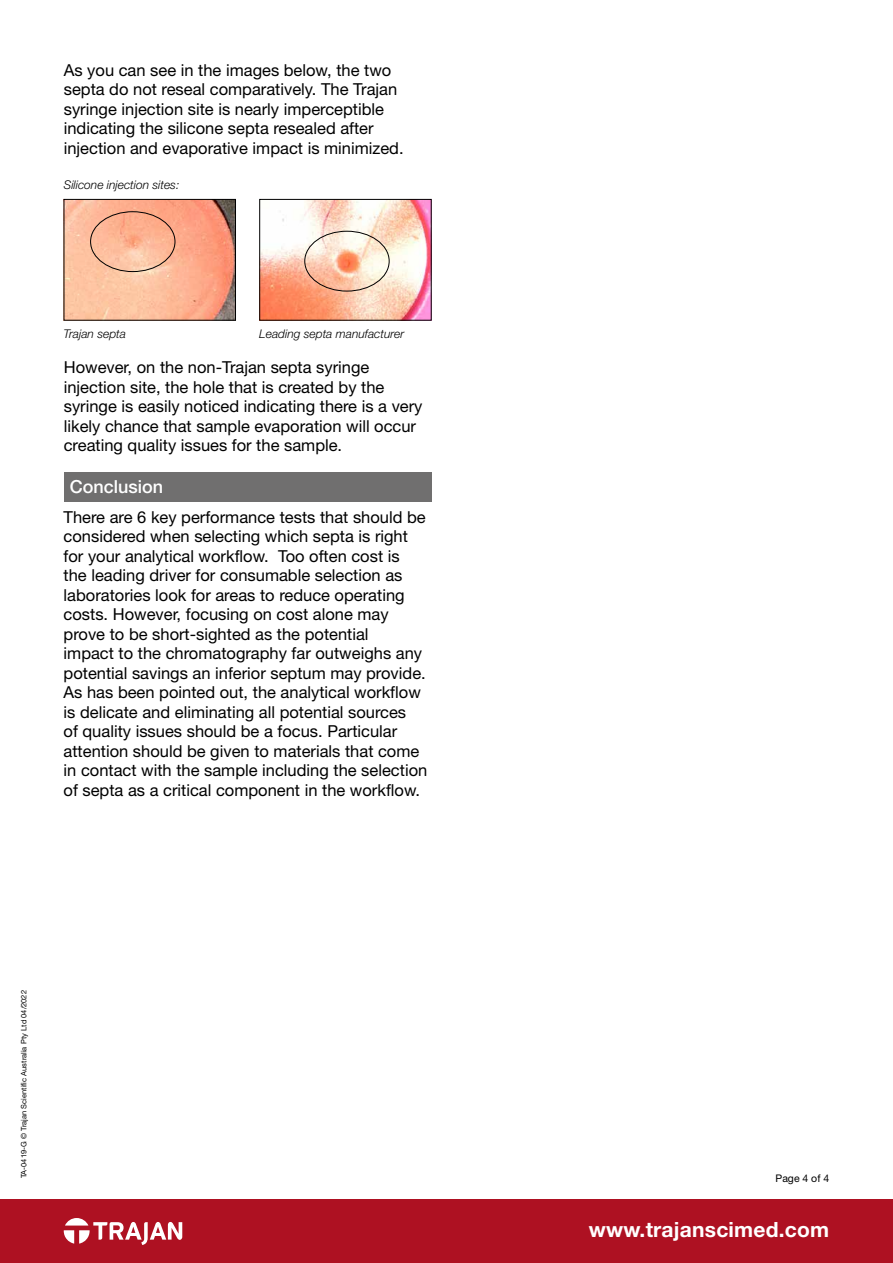
<style>
.page{position:relative;width:893px;height:1263px;background:#fff}
.page>*{position:absolute;margin:0;border:0;box-sizing:border-box;transform-origin:0 0}
.t1{font:700 21px "Helvetica Neue LT Std";letter-spacing:.01em;color:#fff}
.Grey_Bar_Heading{font:500 18px "Helvetica Neue LT Std";color:#fff}
.Text{font:16.5px/19.5px "Helvetica Neue LT Std";color:#000}
.Figure_Text_-_Black{font:italic 300 12px "Helvetica Neue LT Std";color:#000}
.Text-2{font:italic 300 12px "Helvetica Neue LT Std";color:#000}
.t2{font:10.5px "Helvetica Neue LT Std";color:#000}
.Trajan_Copyright_-_B{font:7.5px "Helvetica Neue LT Std";color:#000}
</style>
<div class="page">
<div style="left:0;top:1199px;width:893px;height:64px;background:#ae1122"></div>
<svg style="left:64px;top:1218px;width:118px;height:27px"></svg>
<img style="left:66px;top:201px;width:168px;height:118px">
<div style="left:64px;top:199px;width:172px;height:122px;border:1px solid #000"></div>
<img style="left:261px;top:201px;width:169px;height:118px">
<div style="left:259px;top:199px;width:173px;height:122px;border:1px solid #000"></div>
<div style="left:90px;top:211px;width:85px;height:61px;border:1px solid #000;border-radius:50%"></div>
<div style="left:304px;top:231px;width:86px;height:60px;border:1px solid #000;border-radius:50%"></div>
<div style="left:64px;top:473px;width:367px;height:29px;background:#706f6f"></div>
<p class="Text" style="left:64px;top:60px;width:341px">As you can see in the images below, the two septa do not reseal comparatively. The Trajan syringe injection site is nearly imperceptible indicating the silicone septa resealed after injection and evaporative impact is minimized.</p>
<p class="Text-2" style="left:64px;top:178px;width:117px">Silicone injection sites:</p>
<p class="Figure_Text_-_Black" style="left:64px;top:326px;width:64px">Trajan septa</p>
<p class="Figure_Text_-_Black" style="left:259px;top:326px;width:146px">Leading septa manufacturer</p>
<p class="Text" style="left:64px;top:357px;width:360px">However, on the non-Trajan septa syringe injection site, the hole that is created by the syringe is easily noticed indicating there is a very likely chance that sample evaporation will occur creating quality issues for the sample.</p>
<p class="Grey_Bar_Heading" style="left:70px;top:476px;width:95px">Conclusion</p>
<p class="Text" style="left:64px;top:507px;width:365px">There are 6 key performance tests that should be considered when selecting which septa is right for your analytical workflow. Too often cost is<br>the leading driver for consumable selection as laboratories look for areas to reduce operating costs. However, focusing on cost alone may prove to be short-sighted as the potential<br>impact to the chromatography far outweighs any potential savings an inferior septum may provide.<br>As has been pointed out, the analytical workflow is delicate and eliminating all potential sources<br>of quality issues should be a focus. Particular attention should be given to materials that come in contact with the sample including the selection of septa as a critical component in the workflow.</p>
<p class="Trajan_Copyright_-_B" style="left:19px;top:1178px;width:189px;rotate:-90deg">TA-0419-G © Trajan Scientific Australia Pty Ltd 04/2022</p>
<p class="t2" style="left:775px;top:1172px;width:55px">Page 4 of 4</p>
<p class="t1" style="left:589px;top:1216px;width:242px">www.trajanscimed.com</p>
</div>
